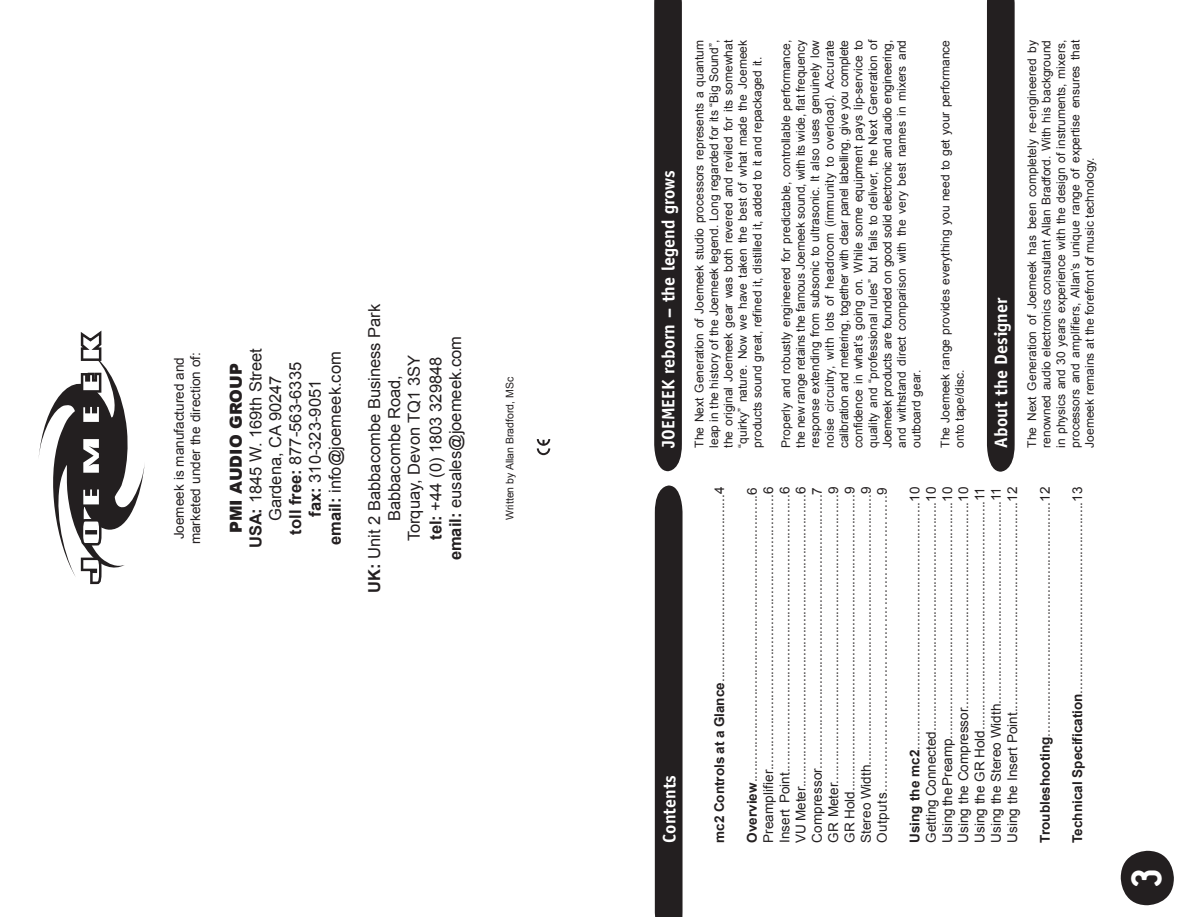
<style>
.page{position:relative;width:1187px;height:917px;background:#fff}
.page>*{position:absolute;margin:0;border:0;box-sizing:border-box;transform-origin:0 0}
.t1{font:800 45px "Platelet";color:#fff}
.t2{font:700 18px "Officina Sans";color:#fff}
.t3{font:16.5px/19.8px "Arial";color:#231f20;text-align:center}
.t4{font:13.5px/16.2px "Arial";color:#231f20;text-align:justify}
.t5{font:12px/14.4px "Arial";color:#231f20;text-align:justify}
.t6{font:10.5px "Arial";color:#231f20}
.s1{font-weight:900}
.s2{font-weight:700}
</style>
<div class="page">
<div style="left:987px;top:0;width:28px;height:471px;background:#231f20"></div>
<svg style="left:654px;top:0;width:28px;height:471px;background:#272324"></svg>
<div style="left:655px;top:485px;width:27px;height:431px;background:#231f20"></div>
<div style="left:1121px;top:850px;width:53px;height:54px;background:#231f20;border-radius:50%"></div>
<svg style="left:39px;top:330px;width:106px;height:255px"></svg>
<svg style="left:537px;top:439px;width:13px;height:16px"></svg>
<p class="t4" style="left:171px;top:544px;width:194px;text-align:center;rotate:-90deg">Joemeek is manufactured and marketed under the direction of:</p>
<p class="t3" style="left:226px;top:548px;width:201px;rotate:-90deg"><span class="s1">PMI AUDIO GROUP<br></span><span class="s2">USA:</span> 1845 W. 169th Street<br>Gardena, CA 90247<br><span class="s2">toll free:</span> 877-563-6335 <span class="s2">fax:</span> 310-323-9051<br><span class="s2">email:</span> info@joemeek.com</p>
<p class="t3" style="left:365px;top:592px;width:290px;rotate:-90deg"><span class="s2">UK:</span> Unit 2 Babbacombe Business Park<br>Babbacombe Road,<br>Torquay, Devon TQ1 3SY</p>
<p class="t3" style="left:426px;top:560px;width:225px;rotate:-90deg"><span class="s2">tel:</span> +44 (0) 1803 329848 <span class="s2">email:</span> eusales@joemeek.com</p>
<p class="t6" style="left:504px;top:519px;width:144px;rotate:-90deg">Written by Allan Bradford, MSc</p>
<h2 class="t2" style="left:657px;top:447px;width:279px;rotate:-90deg">JOEMEEK reborn – the legend grows</h2>
<h2 class="t2" style="left:658px;top:842px;width:69px;rotate:-90deg">Contents</h2>
<p class="t5" style="left:692px;top:447px;width:409px;rotate:-90deg">The Next Generation of Joemeek studio processors represents a quantum leap in the history of the Joemeek legend. Long regarded for its “Big Sound”, the original Joemeek gear was both revered and reviled for its somewhat “quirky” nature. Now we have taken the best of what made the Joemeek products sound great, refined it, distilled it, added to it and repackaged it.</p>
<p class="t5" style="left:779px;top:447px;width:409px;rotate:-90deg">Properly and robustly engineered for predictable, controllable performance, the new range retains the famous Joemeek sound, with its wide, flat frequency response extending from subsonic to ultrasonic. It also uses genuinely low noise circuitry, with lots of headroom (immunity to overload). Accurate calibration and metering, together with clear panel labelling, give you complete confidence in what’s going on. While some equipment pays lip-service to quality and “professional rules” but fails to deliver, the Next Generation of Joemeek products are founded on good solid electronic and audio engineering, and withstand direct comparison with the very best names in mixers and outboard gear.</p>
<p class="t5" style="left:938px;top:447px;width:409px;rotate:-90deg">The Joemeek range provides everything you need to get your performance onto tape/disc.</p>
<h2 class="t2" style="left:990px;top:447px;width:152px;rotate:-90deg">About the Designer</h2>
<p class="t5" style="left:1025px;top:447px;width:409px;rotate:-90deg">The Next Generation of Joemeek has been completely re-engineered by renowned audio electronics consultant Allan Bradford. With his background in physics and 30 years experience with the design of instruments, mixers, processors and amplifiers, Allan’s unique range of expertise ensures that Joemeek remains at the forefront of music technology.</p>
<p class="t4" style="left:711px;top:842px;width:357px;rotate:-90deg"><span class="s2">mc2 Controls at a Glance</span>..................................................4</p>
<p class="t4" style="left:744px;top:842px;width:357px;rotate:-90deg"><span class="s2">Overview</span>............................................................................6<br>Preamplifier........................................................................6<br>Insert Point..........................................................................6<br>VU Meter..............................................................................6<br>Compressor.......................................................................7<br>GR Meter.............................................................................9<br>GR Hold...............................................................................9<br>Stereo Width........................................................................9<br>Outputs......................................................................9</p>
<p class="t4" style="left:907px;top:842px;width:357px;rotate:-90deg"><span class="s2">Using the mc2</span>..................................................................10<br>Getting Connected.............................................................10<br>Using the Preamp...............................................................10<br>Using the Compressor.......................................................10<br>Using the GR Hold.............................................................11<br>Using the Stereo Width......................................................11<br>Using the Insert Point........................................................12</p>
<p class="t4" style="left:1037px;top:842px;width:357px;rotate:-90deg"><span class="s2">Troubleshooting</span>..............................................................12</p>
<p class="t4" style="left:1069px;top:842px;width:357px;rotate:-90deg"><span class="s2">Technical Specification</span>...................................................13</p>
<h1 class="t1" style="left:1121px;top:888px;width:22px;rotate:-90deg">3</h1>
</div>
